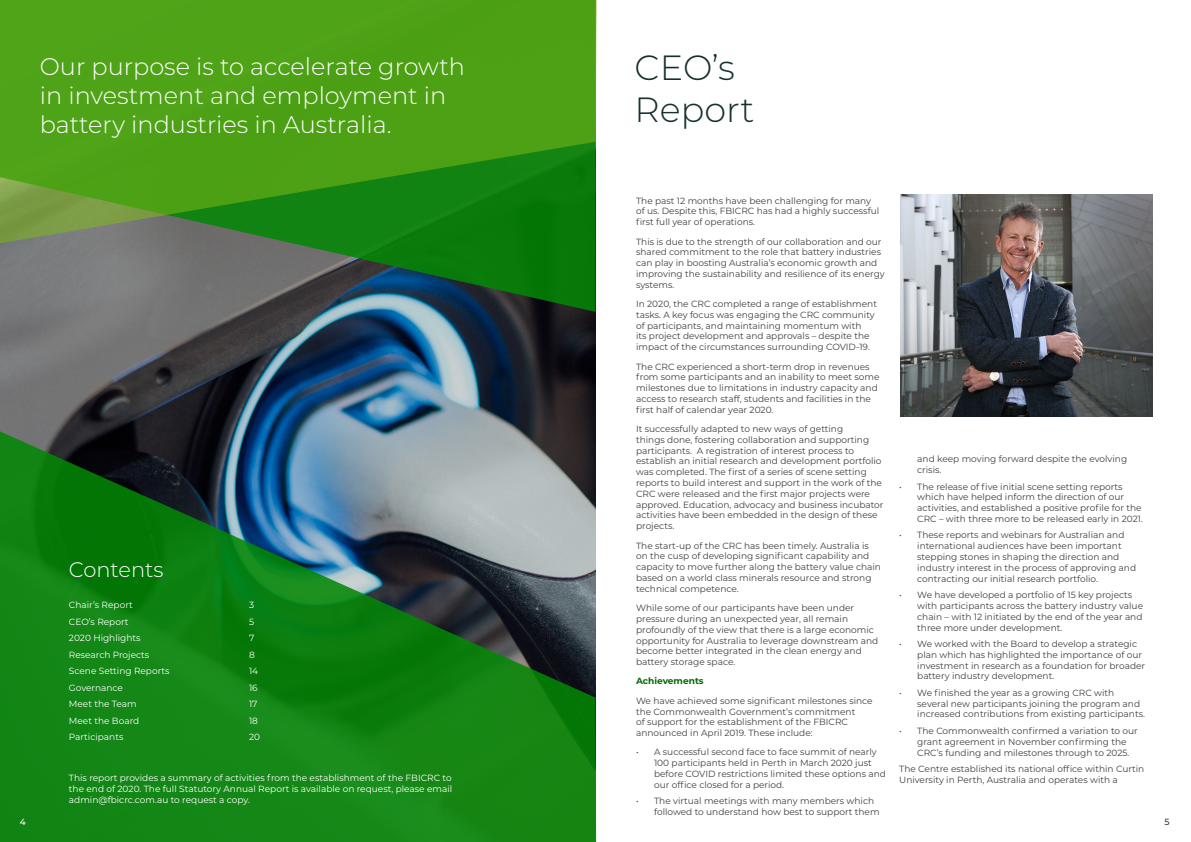
<style>
.page{position:relative;width:1191px;height:842px;background:#fff}
.page>*{position:absolute;margin:0;border:0;box-sizing:border-box;transform-origin:0 0}
.t1{font:300 35px/42px "Montserrat";color:#17312f}
.t2{font:300 24px/28.8px "Montserrat";color:#fff}
.t3{font:300 21px "Montserrat";color:#fff}
.t4{font:9px/10.8px "Montserrat";color:#3e3e3f}
.t5{font:9px/10.8px "Montserrat";color:#fff;text-align:justify}
.t6{font:700 9px "Montserrat";color:#036903}
.t7{font:500 9px "Montserrat";color:#fff}
.t8{font:500 9px "Montserrat";color:#3e3e3f}
</style>
<div class="page">
<img style="left:0;top:312px;width:595px;height:116px">
<svg style="left:0;top:428px;width:596px;height:414px;background:#277a33"></svg>
<svg style="left:0;top:247px;width:595px;height:65px;background:#4b6c56"></svg>
<img style="left:900px;top:195px;width:252px;height:222px">
<svg style="left:0;top:0;width:597px;height:247px;background:#459919"></svg>
<p class="t2" style="left:40px;top:51px;width:427px">Our purpose is to accelerate growth in investment and employment in battery industries in Australia.</p>
<p class="t1" style="left:634px;top:45px;width:121px">CEO’s<br>Report</p>
<p class="t4" style="left:636px;top:195px;width:245px">The past 12 months have been challenging for many of us. Despite this, FBICRC has had a highly successful first full year of operations.</p>
<p class="t4" style="left:636px;top:236px;width:250px">This is due to the strength of our collaboration and our shared commitment to the role that battery industries can play in boosting Australia’s economic growth and improving the sustainability and resilience of its energy systems.</p>
<p class="t4" style="left:636px;top:298px;width:242px">In 2020, the CRC completed a range of establishment tasks. A key focus was engaging the CRC community of participants, and maintaining momentum with<br>its project development and approvals – despite the impact of the circumstances surrounding COVID-19.</p>
<p class="t4" style="left:636px;top:361px;width:245px">The CRC experienced a short-term drop in revenues from some participants and an inability to meet some milestones due to limitations in industry capacity and access to research staff, students and facilities in the first half of calendar year 2020.</p>
<p class="t4" style="left:636px;top:423px;width:249px">It successfully adapted to new ways of getting<br>things done, fostering collaboration and supporting participants. A registration of interest process to establish an initial research and development portfolio was completed. The first of a series of scene setting reports to build interest and support in the work of the CRC were released and the first major projects were approved. Education, advocacy and business incubator activities have been embedded in the design of these projects.</p>
<p class="t4" style="left:636px;top:540px;width:246px">The start-up of the CRC has been timely. Australia is on the cusp of developing significant capability and capacity to move further along the battery value chain based on a world class minerals resource and strong technical competence.</p>
<p class="t4" style="left:636px;top:602px;width:244px">While some of our participants have been under pressure during an unexpected year, all remain profoundly of the view that there is a large economic opportunity for Australia to leverage downstream and become better integrated in the clean energy and battery storage space.</p>
<p class="t6" style="left:636px;top:675px;width:69px">Achievements</p>
<p class="t4" style="left:636px;top:695px;width:238px">We have achieved some significant milestones since the Commonwealth Government’s commitment<br>of support for the establishment of the FBICRC announced in April 2019. These include:</p>
<p class="t4" style="left:654px;top:746px;width:233px;text-indent:-18px">• A successful second face to face summit of nearly 100 participants held in Perth in March 2020 just before COVID restrictions limited these options and our office closed for a period.</p>
<p class="t4" style="left:654px;top:795px;width:227px;text-indent:-18px">• The virtual meetings with many members which followed to understand how best to support them</p>
<p class="t4" style="left:917px;top:453px;width:211px">and keep moving forward despite the evolving crisis.</p>
<p class="t4" style="left:917px;top:481px;width:227px;text-indent:-18px">• The release of five initial scene setting reports which have helped inform the direction of our activities, and established a positive profile for the CRC – with three more to be released early in 2021.</p>
<p class="t4" style="left:917px;top:529px;width:220px;text-indent:-18px">• These reports and webinars for Australian and international audiences have been important stepping stones in shaping the direction and industry interest in the process of approving and contracting our initial research portfolio.</p>
<p class="t4" style="left:917px;top:589px;width:227px;text-indent:-18px">• We have developed a portfolio of 15 key projects with participants across the battery industry value chain – with 12 initiated by the end of the year and three more under development.</p>
<p class="t4" style="left:917px;top:638px;width:229px;text-indent:-18px">• We worked with the Board to develop a strategic plan which has highlighted the importance of our investment in research as a foundation for broader battery industry development.</p>
<p class="t4" style="left:917px;top:687px;width:229px;text-indent:-18px">• We finished the year as a growing CRC with several new participants joining the program and increased contributions from existing participants.</p>
<p class="t4" style="left:917px;top:725px;width:222px;text-indent:-18px">• The Commonwealth confirmed a variation to our grant agreement in November confirming the<br>CRC’s funding and milestones through to 2025.</p>
<p class="t4" style="left:899px;top:763px;width:246px">The Centre established its national office within Curtin<br>University in Perth, Australia and operates with a</p>
<p class="t3" style="left:69px;top:556px;width:96px">Contents</p>
<p class="t5" style="left:69px;top:599px;width:65px">Chair’s Report</p>
<p class="t5" style="left:249px;top:599px;width:7px">3</p>
<p class="t5" style="left:69px;top:616px;width:61px">CEO’s Report</p>
<p class="t5" style="left:249px;top:616px;width:7px">5</p>
<p class="t5" style="left:69px;top:632px;width:73px">2020 Highlights</p>
<p class="t5" style="left:249px;top:632px;width:7px">7</p>
<p class="t5" style="left:69px;top:649px;width:82px">Research Projects</p>
<p class="t5" style="left:249px;top:649px;width:7px">8</p>
<p class="t5" style="left:69px;top:665px;width:102px">Scene Setting Reports</p>
<p class="t5" style="left:249px;top:665px;width:11px">14</p>
<p class="t5" style="left:69px;top:682px;width:56px">Governance</p>
<p class="t5" style="left:249px;top:682px;width:10px">16</p>
<p class="t5" style="left:69px;top:698px;width:69px">Meet the Team</p>
<p class="t5" style="left:249px;top:698px;width:10px">17</p>
<p class="t5" style="left:69px;top:714px;width:72px">Meet the Board</p>
<p class="t5" style="left:249px;top:714px;width:10px">18</p>
<p class="t5" style="left:69px;top:731px;width:56px">Participants</p>
<p class="t5" style="left:249px;top:731px;width:13px">20</p>
<p class="t5" style="left:69px;top:772px;width:385px">This report provides a summary of activities from the establishment of the FBICRC to the end of 2020. The full Statutory Annual Report is available on request, please email admin@fbicrc.com.au to request a copy.</p>
<p class="t7" style="left:20px;top:815px;width:8px">4</p>
<p class="t8" style="left:1164px;top:815px;width:7px">5</p>
</div>
